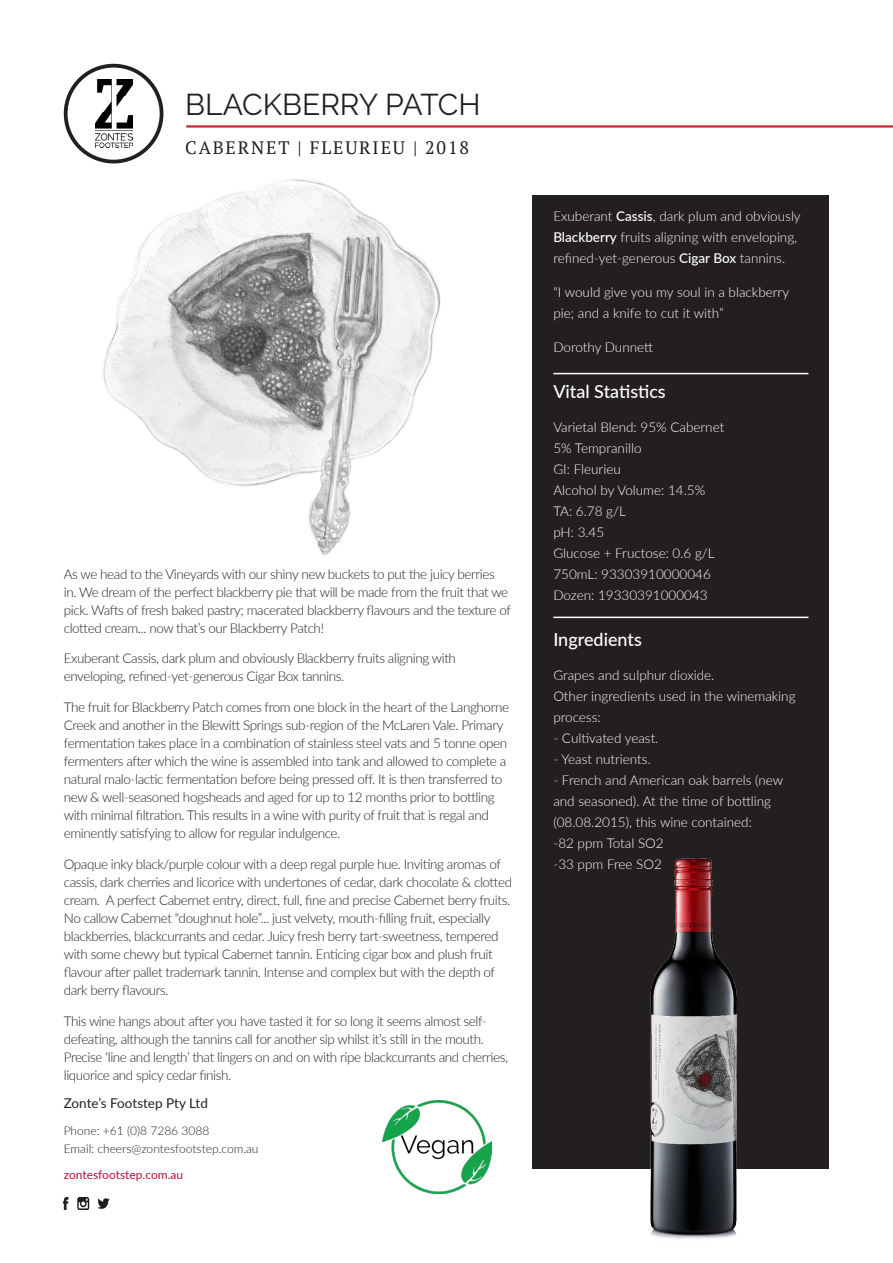
<style>
.page{position:relative;width:893px;height:1263px;background:#fff}
.page>*{position:absolute;margin:0;border:0;box-sizing:border-box;transform-origin:0 0}
.t1{font:30px "Raleway";color:#231f20}
.t2{font:500 18px "Lato";color:#fff}
.t3{font:18px "PT Serif";letter-spacing:.1em;color:#231f20}
.t4{font:300 13.5px/18px "Lato";letter-spacing:-.03em;color:#231f20}
.t5{font:300 13.5px/21px "Lato";color:#fff}
.t6{font:13.5px "Lato";color:#231f20}
.t7{font:300 12px/18px "Lato";color:#231f20}
.t8{font:12px "Lato";color:#b90f36}
.s1{font-weight:500}
</style>
<div class="page">
<div style="left:533px;top:195px;width:296px;height:974px;background:#231f20"></div>
<div style="left:64px;top:64px;width:99px;height:99px;border:4px solid #231f20;border-radius:50%"></div>
<img style="left:95px;top:80px;width:37px;height:67px">
<hr style="left:186px;top:125px;width:707px;height:3px;background:#c0262d">
<img style="left:103px;top:179px;width:338px;height:376px">
<hr style="left:553px;top:373px;width:255px;height:1px;background:#fff">
<hr style="left:553px;top:617px;width:255px;height:1px;background:#fff">
<img style="left:64px;top:1198px;width:46px;height:11px">
<img style="left:650px;top:858px;width:87px;height:381px">
<img style="left:383px;top:1101px;width:108px;height:93px">
<p class="t1" style="left:185px;top:87px;width:297px">BLACKBERRY PATCH</p>
<p class="t3" style="left:185px;top:136px;width:285px">CABERNET | FLEURIEU | 2018</p>
<p class="t4" style="left:64px;top:564px;width:449px">As we head to the Vineyards with our shiny new buckets to put the juicy berries in. We dream of the perfect blackberry pie that will be made from the fruit that we pick. Wafts of fresh baked pastry; macerated blackberry flavours and the texture of clotted cream... now that’s our Blackberry Patch!</p>
<p class="t4" style="left:64px;top:649px;width:394px">Exuberant Cassis, dark plum and obviously Blackberry fruits aligning with enveloping, refined-yet-generous Cigar Box tannins.</p>
<p class="t4" style="left:64px;top:698px;width:447px">The fruit for Blackberry Patch comes from one block in the heart of the Langhorne Creek and another in the Blewitt Springs sub-region of the McLaren Vale. Primary fermentation takes place in a combination of stainless steel vats and 5 tonne open fermenters after which the wine is assembled into tank and allowed to complete a natural malo-lactic fermentation before being pressed off. It is then transferred to new &amp; well-seasoned hogsheads and aged for up to 12 months prior to bottling with minimal filtration. This results in a wine with purity of fruit that is regal and eminently satisfying to allow for regular indulgence.</p>
<p class="t4" style="left:64px;top:854px;width:450px">Opaque inky black/purple colour with a deep regal purple hue. Inviting aromas of cassis, dark cherries and licorice with undertones of cedar, dark chocolate &amp; clotted cream. A perfect Cabernet entry, direct, full, fine and precise Cabernet berry fruits.<br>No callow Cabernet “doughnut hole”... just velvety, mouth-filling fruit, especially blackberries, blackcurrants and cedar. Juicy fresh berry tart-sweetness, tempered with some chewy but typical Cabernet tannin. Enticing cigar box and plush fruit flavour after pallet trademark tannin. Intense and complex but with the depth of dark berry flavours.</p>
<p class="t4" style="left:64px;top:1011px;width:446px">This wine hangs about after you have tasted it for so long it seems almost self&shy;defeating, although the tannins call for another sip whilst it’s still in the mouth.<br>Precise ‘line and length’ that lingers on and on with ripe blackcurrants and cherries, liquorice and spicy cedar finish.</p>
<p class="t6" style="left:64px;top:1093px;width:146px">Zonte’s Footstep Pty Ltd</p>
<p class="t7" style="left:64px;top:1121px;width:196px">Phone: +61 (0)8 7286 3088<br>Email: cheers@zontesfootstep.com.au</p>
<p class="t8" style="left:64px;top:1166px;width:121px">zontesfootstep.com.au</p>
<p class="t5" style="left:553px;top:205px;width:249px">Exuberant <span class="s1">Cassis</span>, dark plum and obviously<br><span class="s1">Blackberry</span> fruits aligning with enveloping, refined-yet-generous <span class="s1">Cigar Box</span> tannins.</p>
<p class="t5" style="left:553px;top:281px;width:237px">“I would give you my soul in a blackberry pie; and a knife to cut it with”</p>
<p class="t5" style="left:553px;top:336px;width:101px">Dorothy Dunnett</p>
<p class="t2" style="left:553px;top:379px;width:114px">Vital Statistics</p>
<p class="t5" style="left:553px;top:416px;width:173px">Varietal Blend: 95% Cabernet<br>5% Tempranillo<br>GI: Fleurieu<br>Alcohol by Volume: 14.5%<br>TA: 6.78 g/L<br>pH: 3.45<br>Glucose + Fructose: 0.6 g/L<br>750mL: 93303910000046<br>Dozen: 19330391000043</p>
<p class="t2" style="left:553px;top:627px;width:90px">Ingredients</p>
<p class="t5" style="left:553px;top:664px;width:244px">Grapes and sulphur dioxide.<br>Other ingredients used in the winemaking process:</p>
<p class="t5" style="left:553px;top:727px;width:107px">- Cultivated yeast.</p>
<p class="t5" style="left:553px;top:748px;width:99px">- Yeast nutrients.</p>
<p class="t5" style="left:553px;top:769px;width:231px">- French and American oak barrels (new and seasoned). At the time of bottling (08.08.2015), this wine contained:<br>-82 ppm Total SO2<br>-33 ppm Free SO2</p>
</div>
